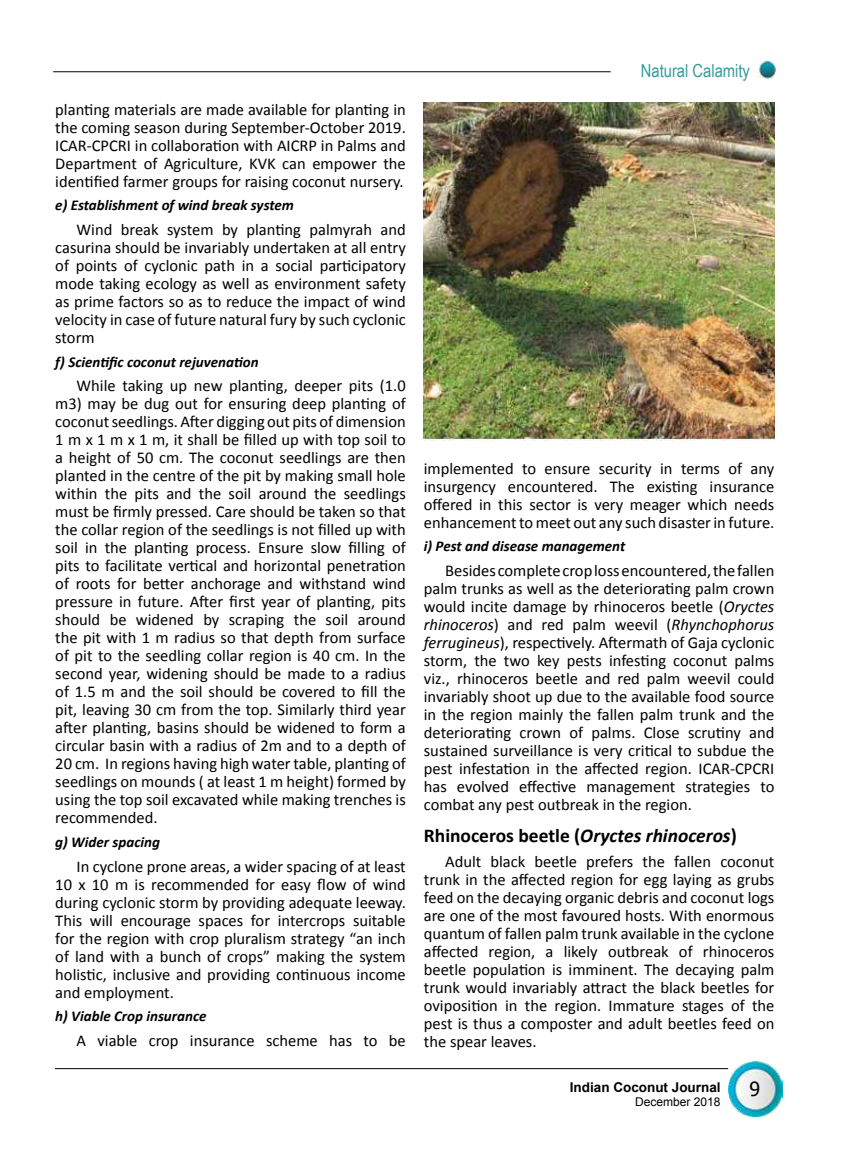
<style>
.page{position:relative;width:851px;height:1149px;background:#fff}
.page>*{position:absolute;margin:0;border:0;box-sizing:border-box;transform-origin:0 0}
.t1{font:700 19.5px "Calibri";color:#000}
.t2{font:19.5px "Tahoma";color:#000}
.t3{font:18px "Arial Narrow";color:#349d9d}
.t4{font:16.5px/18px "Calibri";color:#000;text-align:justify}
.t5{font:italic 700 15px "Calibri";color:#000}
.t6{font:700 13.5px "Arial";color:#000}
.t7{font:12px "Arial";color:#000}
.s1{font-style:italic}
</style>
<div class="page">
<img style="left:728px;top:1061px;width:54px;height:54px">
<hr style="left:55px;top:1067px;width:673px;height:1px;background:#000">
<img style="left:758px;top:61px;width:18px;height:18px">
<hr style="left:53px;top:71px;width:557px;height:1px;background:#000">
<img style="left:424px;top:102px;width:350px;height:338px">
<p class="t4" style="left:55px;top:99px;width:352px">planting materials are made available for planting in the coming season during September-October 2019.<br>ICAR-CPCRI in collaboration with AICRP in Palms and Department of Agriculture, KVK can empower the identified farmer groups for raising coconut nursery.</p>
<p class="t5" style="left:55px;top:195px;width:240px">e) Establishment of wind break system</p>
<p class="t4" style="left:55px;top:220px;width:352px;text-indent:21px">Wind break system by planting palmyrah and casurina should be invariably undertaken at all entry of points of cyclonic path in a social participatory mode taking ecology as well as environment safety as prime factors so as to reduce the impact of wind velocity in case of future natural fury by such cyclonic storm</p>
<p class="t5" style="left:55px;top:351px;width:205px">f) Scientific coconut rejuvenation</p>
<p class="t4" style="left:55px;top:376px;width:352px;text-indent:21px">While taking up new planting, deeper pits (1.0 m3) may be dug out for ensuring deep planting of coconut seedlings. After digging out pits of dimension 1 m x 1 m x 1 m, it shall be filled up with top soil to a height of 50 cm. The coconut seedlings are then planted in the centre of the pit by making small hole within the pits and the soil around the seedlings must be firmly pressed. Care should be taken so that the collar region of the seedlings is not filled up with soil in the planting process. Ensure slow filling of pits to facilitate vertical and horizontal penetration of roots for better anchorage and withstand wind pressure in future. After first year of planting, pits should be widened by scraping the soil around the pit with 1 m radius so that depth from surface of pit to the seedling collar region is 40 cm. In the second year, widening should be made to a radius of 1.5 m and the soil should be covered to fill the pit, leaving 30 cm from the top. Similarly third year after planting, basins should be widened to form a circular basin with a radius of 2m and to a depth of 20 cm. In regions having high water table, planting of seedlings on mounds ( at least 1 m height) formed by using the top soil excavated while making trenches is recommended.</p>
<p class="t5" style="left:55px;top:831px;width:106px">g) Wider spacing</p>
<p class="t4" style="left:55px;top:856px;width:352px;text-indent:21px">In cyclone prone areas, a wider spacing of at least 10 x 10 m is recommended for easy flow of wind during cyclonic storm by providing adequate leeway.<br>This will encourage spaces for intercrops suitable for the region with crop pluralism strategy “an inch of land with a bunch of crops” making the system holistic, inclusive and providing continuous income and employment.</p>
<p class="t5" style="left:55px;top:1005px;width:153px">h) Viable Crop insurance</p>
<p class="t4" style="left:77px;top:1030px;width:331px">A viable crop insurance scheme has to be</p>
<p class="t3" style="left:640px;top:57px;width:111px">Natural Calamity</p>
<p class="t4" style="left:424px;top:458px;width:352px">implemented to ensure security in terms of any insurgency encountered. The existing insurance offered in this sector is very meager which needs enhancement to meet out any such disaster in future.</p>
<p class="t5" style="left:424px;top:535px;width:203px">i) Pest and disease management</p>
<p class="t4" style="left:424px;top:560px;width:352px;text-indent:21px">Besides complete crop loss encountered, the fallen palm trunks as well as the deteriorating palm crown would incite damage by rhinoceros beetle (<span class="s1">Oryctes rhinoceros</span>) and red palm weevil (<span class="s1">Rhynchophorus ferrugineus</span>), respectively. Aftermath of Gaja cyclonic storm, the two key pests infesting coconut palms viz., rhinoceros beetle and red palm weevil could invariably shoot up due to the available food source in the region mainly the fallen palm trunk and the deteriorating crown of palms. Close scrutiny and sustained surveillance is very critical to subdue the pest infestation in the affected region. ICAR-CPCRI has evolved effective management strategies to combat any pest outbreak in the region.</p>
<p class="t1" style="left:424px;top:821px;width:314px">Rhinoceros beetle (<span class="s1">Oryctes rhinoceros</span>)</p>
<p class="t4" style="left:424px;top:851px;width:352px;text-indent:21px">Adult black beetle prefers the fallen coconut trunk in the affected region for egg laying as grubs feed on the decaying organic debris and coconut logs are one of the most favoured hosts. With enormous quantum of fallen palm trunk available in the cyclone affected region, a likely outbreak of rhinoceros beetle population is imminent. The decaying palm trunk would invariably attract the black beetles for oviposition in the region. Immature stages of the pest is thus a composter and adult beetles feed on the spear leaves.</p>
<p class="t6" style="left:569px;top:1078px;width:152px">Indian Coconut Journal</p>
<p class="t7" style="left:635px;top:1093px;width:87px">December 2018</p>
<p class="t2" style="left:749px;top:1075px;width:12px">9</p>
</div>
